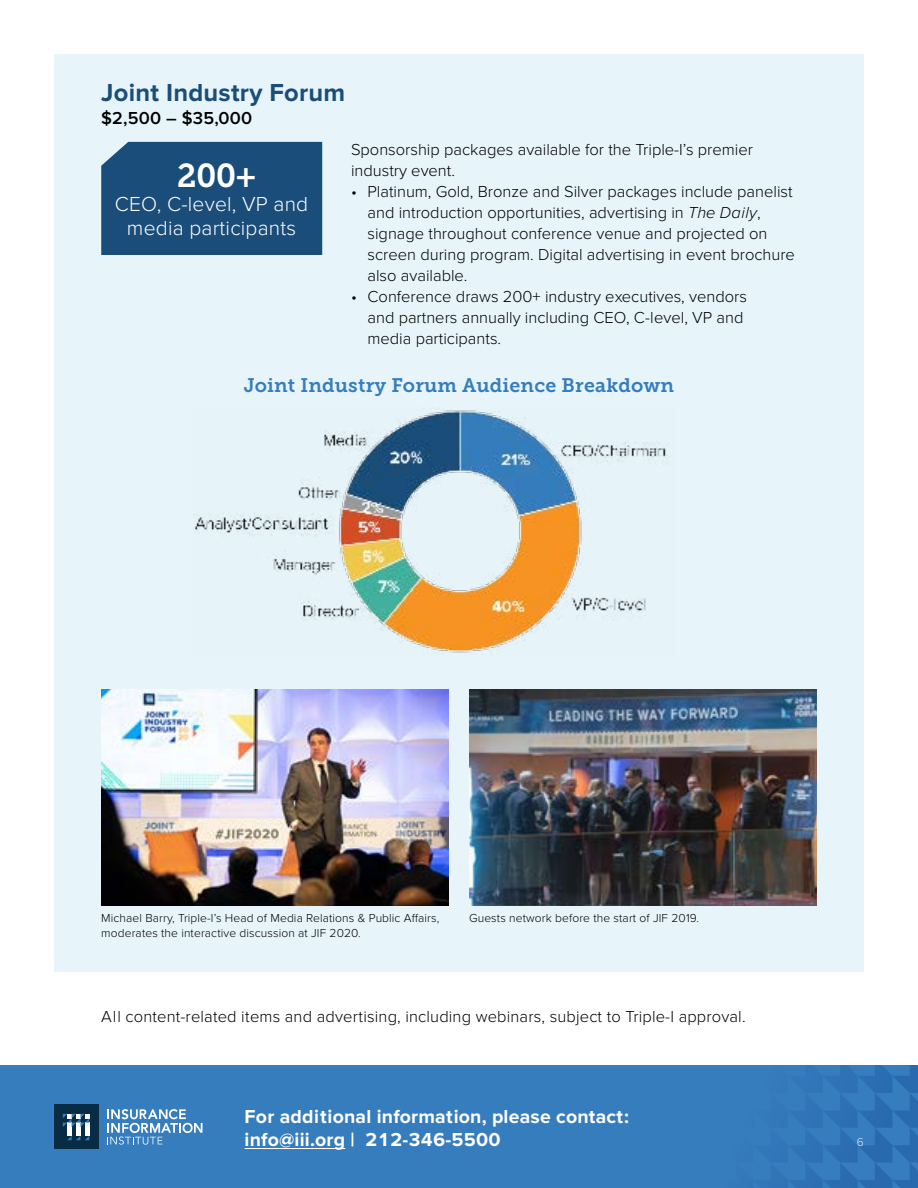
<style>
.page{position:relative;width:918px;height:1188px;background:#fff}
.page>*{position:absolute;margin:0;border:0;box-sizing:border-box;transform-origin:0 0}
.t1{font:33px "Museo Slab 700";color:#fff}
.t2{font:700 25.5px "Proxima Nova";letter-spacing:.01em;color:#1a4d79}
.t3{font:300 21px/24px "Proxima Nova";letter-spacing:.01em;color:#fff;text-align:center}
.t4{font:700 19.5px/22.5px "Proxima Nova";letter-spacing:.01em;color:#fff}
.t5{font:19.5px "Museo Slab 700";letter-spacing:.01em;color:#367dbd}
.t6{font:600 18px "Proxima Nova";letter-spacing:.01em;color:#000}
.t7{font:300 16.5px/21px "Proxima Nova";color:#000}
.t8{font:300 12px/15px "Proxima Nova";letter-spacing:.01em;color:#000}
.t9{font:300 12px "Proxima Nova";color:#fff}
.s1{font-style:italic}
</style>
<div class="page">
<div style="left:0;top:1066px;width:918px;height:122px;background:#367dbd"></div>
<svg style="left:893px;top:1066px;width:25px;height:122px"></svg>
<hr style="left:245px;top:1148px;width:100px;height:1px;background:#fff">
<div style="left:54px;top:1105px;width:44px;height:44px;background:#072c44"></div>
<hr style="left:76px;top:1123px;width:4px;height:13px;background:#fff">
<div style="left:67px;top:1123px;width:5px;height:13px;background:#fff"></div>
<hr style="left:85px;top:1123px;width:4px;height:13px;background:#fff">
<svg style="left:63px;top:1114px;width:26px;height:13px"></svg>
<svg style="left:67px;top:1136px;width:22px;height:4px"></svg>
<svg style="left:107px;top:1109px;width:96px;height:36px"></svg>
<div style="left:694px;top:1066px;width:198px;height:122px;background:linear-gradient(to right,#377fbf,#2f72b5)"></div>
<div style="left:54px;top:54px;width:810px;height:918px;background:#e7f5fb"></div>
<img style="left:101px;top:689px;width:348px;height:216px">
<img style="left:469px;top:689px;width:348px;height:216px">
<img style="left:194px;top:410px;width:474px;height:245px">
<div style="left:101px;top:142px;width:221px;height:113px;background:#1a4d79"></div>
<h2 class="t2" style="left:101px;top:78px;width:246px">Joint Industry Forum</h2>
<p class="t6" style="left:101px;top:107px;width:152px">$2,500 – $35,000</p>
<h1 class="t1" style="left:177px;top:157px;width:81px">200+</h1>
<p class="t3" style="left:115px;top:192px;width:195px">CEO, C-level, VP and media participants</p>
<p class="t7" style="left:351px;top:139px;width:403px">Sponsorship packages available for the Triple-I’s premier industry event.</p>
<p class="t7" style="left:368px;top:181px;width:429px;text-indent:-16px">• Platinum, Gold, Bronze and Silver packages include panelist and introduction opportunities, advertising in <span class="s1">The Daily</span>, signage throughout conference venue and projected on screen during program. Digital advertising in event brochure also available.</p>
<p class="t7" style="left:368px;top:286px;width:381px;text-indent:-16px">• Conference draws 200+ industry executives, vendors and partners annually including CEO, C-level, VP and media participants.</p>
<p class="t5" style="left:244px;top:374px;width:432px">Joint Industry Forum Audience Breakdown</p>
<p class="t8" style="left:101px;top:911px;width:340px">Michael Barry, Triple-I’s Head of Media Relations &amp; Public Affairs, moderates the interactive discussion at JIF 2020.</p>
<p class="t8" style="left:469px;top:911px;width:232px">Guests network before the start of JIF 2019.</p>
<p class="t7" style="left:101px;top:1007px;width:646px">All content-related items and advertising, including webinars, subject to Triple-I approval.</p>
<p class="t4" style="left:245px;top:1106px;width:386px">For additional information, please contact: info@iii.org | 212-346-5500</p>
<p class="t9" style="left:857px;top:1135px;width:9px">6</p>
</div>
